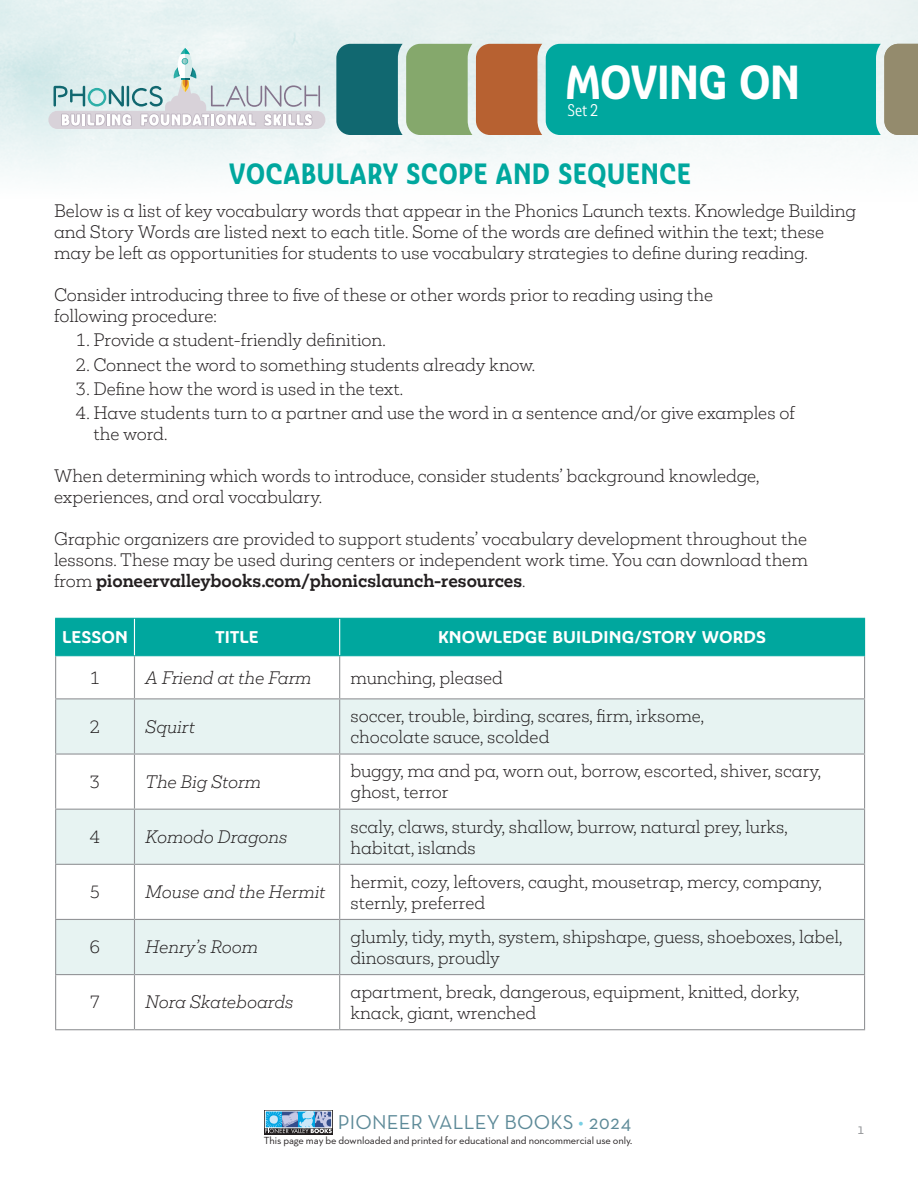
<style>
.page{position:relative;width:918px;height:1188px;background:#fff}
.page>*{position:absolute;margin:0;border:0;box-sizing:border-box;transform-origin:0 0}
.t1{font:46.35px "Ashemore Con Bol";color:#fff}
.Book_Title{font:28.5px "Ashemore Con Bol";letter-spacing:.03em;color:#00a79e}
.t2{font:20.4px "Neutra Text TF";letter-spacing:.01em;color:#5d8a98}
.Numbered_list_1-4{font:300 16.5px/21px "Mokoko";color:#231f20}
.t3{font:italic 300 16.5px "Mokoko";color:#231f20}
.t4{font:16.5px "Ashemore Nor Bol";letter-spacing:.01em;color:#fff}
.t5{font:16.5px "Ashemore Con Reg";color:#fff}
.t6{font:15px "Neutra Text TF";color:#939598}
.t7{font:10.5px "Neutra Text TF";letter-spacing:-.01em;color:#231f20}
.s1{font-weight:700}
.s2{color:#79d0e4}
</style>
<div class="page">
<svg style="left:264px;top:1110px;width:69px;height:24px"></svg>
<svg style="left:265px;top:1113px;width:67px;height:20px"></svg>
<div style="left:265px;top:1111px;width:67px;height:17px;border:1px solid #fff"></div>
<div style="left:0;top:0;width:918px;height:276px;background:#e8f2f2"></div>
<div style="left:0;top:75px;width:918px;height:687px;background:#fff"></div>
<div style="left:48px;top:111px;width:277px;height:18px;background:#d8d2d9;border-radius:9px"></div>
<hr style="left:318px;top:85px;width:2px;height:22px;background:#84748c">
<svg style="left:54px;top:48px;width:264px;height:79px"></svg>
<div style="left:56px;top:619px;width:808px;height:36px;background:#00a79e"></div>
<svg style="left:56px;top:656px;width:808px;height:373px"></svg>
<svg style="left:56px;top:699px;width:808px;height:275px;fill:#e7f3f2"></svg>
<hr style="left:55px;top:656px;width:1px;height:42px;background:#939598">
<hr style="left:134px;top:656px;width:1px;height:42px;background:#939598">
<hr style="left:339px;top:656px;width:1px;height:42px;background:#939598">
<hr style="left:864px;top:656px;width:1px;height:42px;background:#939598">
<hr style="left:55px;top:698px;width:79px;height:1px;background:#939598">
<hr style="left:55px;top:699px;width:1px;height:54px;background:#939598">
<hr style="left:134px;top:698px;width:206px;height:1px;background:#939598">
<hr style="left:134px;top:699px;width:1px;height:54px;background:#939598">
<hr style="left:340px;top:698px;width:525px;height:1px;background:#939598">
<hr style="left:339px;top:699px;width:1px;height:54px;background:#939598">
<hr style="left:864px;top:699px;width:1px;height:54px;background:#939598">
<hr style="left:55px;top:753px;width:79px;height:2px;background:#939598">
<hr style="left:55px;top:755px;width:1px;height:54px;background:#939598">
<hr style="left:134px;top:753px;width:206px;height:2px;background:#939598">
<hr style="left:134px;top:755px;width:1px;height:54px;background:#939598">
<hr style="left:340px;top:753px;width:525px;height:2px;background:#939598">
<hr style="left:339px;top:755px;width:1px;height:54px;background:#939598">
<hr style="left:864px;top:755px;width:1px;height:54px;background:#939598">
<hr style="left:55px;top:809px;width:79px;height:1px;background:#939598">
<hr style="left:55px;top:810px;width:1px;height:54px;background:#939598">
<hr style="left:134px;top:809px;width:206px;height:1px;background:#939598">
<hr style="left:134px;top:810px;width:1px;height:54px;background:#939598">
<hr style="left:340px;top:809px;width:525px;height:1px;background:#939598">
<hr style="left:339px;top:810px;width:1px;height:54px;background:#939598">
<hr style="left:864px;top:810px;width:1px;height:54px;background:#939598">
<hr style="left:55px;top:864px;width:79px;height:1px;background:#939598">
<hr style="left:55px;top:865px;width:1px;height:54px;background:#939598">
<hr style="left:134px;top:864px;width:206px;height:1px;background:#939598">
<hr style="left:134px;top:865px;width:1px;height:54px;background:#939598">
<hr style="left:340px;top:864px;width:525px;height:1px;background:#939598">
<hr style="left:339px;top:865px;width:1px;height:54px;background:#939598">
<hr style="left:864px;top:865px;width:1px;height:54px;background:#939598">
<hr style="left:55px;top:919px;width:79px;height:1px;background:#939598">
<hr style="left:55px;top:920px;width:1px;height:54px;background:#939598">
<hr style="left:134px;top:919px;width:206px;height:1px;background:#939598">
<hr style="left:134px;top:920px;width:1px;height:54px;background:#939598">
<hr style="left:340px;top:919px;width:525px;height:1px;background:#939598">
<hr style="left:339px;top:920px;width:1px;height:54px;background:#939598">
<hr style="left:864px;top:920px;width:1px;height:54px;background:#939598">
<hr style="left:55px;top:974px;width:79px;height:1px;background:#939598">
<hr style="left:55px;top:975px;width:1px;height:54px;background:#939598">
<hr style="left:134px;top:974px;width:206px;height:1px;background:#939598">
<hr style="left:134px;top:975px;width:1px;height:54px;background:#939598">
<hr style="left:340px;top:974px;width:525px;height:1px;background:#939598">
<hr style="left:339px;top:975px;width:1px;height:54px;background:#939598">
<hr style="left:864px;top:975px;width:1px;height:54px;background:#939598">
<hr style="left:55px;top:1029px;width:79px;height:1px;background:#939598">
<hr style="left:134px;top:1029px;width:206px;height:1px;background:#939598">
<hr style="left:340px;top:1029px;width:525px;height:1px;background:#939598">
<hr style="left:339px;top:619px;width:1px;height:36px;background:#fff">
<hr style="left:55px;top:619px;width:1px;height:36px;background:#00a79e">
<hr style="left:55px;top:618px;width:79px;height:1px;background:#00a79e">
<hr style="left:134px;top:618px;width:206px;height:1px;background:#00a79e">
<hr style="left:55px;top:655px;width:79px;height:1px;background:#00a79e">
<hr style="left:134px;top:655px;width:206px;height:1px;background:#00a79e">
<hr style="left:340px;top:618px;width:525px;height:1px;background:#00a79e">
<hr style="left:864px;top:619px;width:1px;height:36px;background:#00a79e">
<hr style="left:340px;top:655px;width:525px;height:1px;background:#00a79e">
<hr style="left:134px;top:619px;width:1px;height:36px;background:#fff">
<svg style="left:336px;top:44px;width:582px;height:91px"></svg>
<p class="t1" style="left:566px;top:54px;width:235px">MOVING ON</p>
<p class="t5" style="left:568px;top:101px;width:32px">Set 2</p>
<p class="Book_Title" style="left:229px;top:156px;width:463px">VOCABULARY SCOPE AND SEQUENCE</p>
<p class="Numbered_list_1-4" style="left:54px;top:200px;width:803px">Below is a list of key vocabulary words that appear in the Phonics Launch texts. Knowledge Building and Story Words are listed next to each title. Some of the words are defined within the text; these may be left as opportunities for students to use vocabulary strategies to define during reading.</p>
<p class="Numbered_list_1-4" style="left:54px;top:284px;width:661px">Consider introducing three to five of these or other words prior to reading using the following procedure:</p>
<p class="Numbered_list_1-4" style="left:76px;top:329px;width:312px">1. Provide a student-friendly definition.</p>
<p class="Numbered_list_1-4" style="left:76px;top:354px;width:461px">2. Connect the word to something students already know.</p>
<p class="Numbered_list_1-4" style="left:76px;top:378px;width:329px">3. Define how the word is used in the text.</p>
<p class="Numbered_list_1-4" style="left:93px;top:402px;width:703px;text-indent:-18px">4. Have students turn to a partner and use the word in a sentence and/or give examples of the word.</p>
<p class="Numbered_list_1-4" style="left:54px;top:465px;width:707px">When determining which words to introduce, consider students’ background knowledge, experiences, and oral vocabulary.</p>
<p class="Numbered_list_1-4" style="left:54px;top:528px;width:755px;text-align:justify">Graphic organizers are provided to support students’ vocabulary development throughout the lessons. These may be used during centers or independent work time. You can download them from <span class="s1">pioneervalleybooks.com/phonicslaunch-resources</span>.</p>
<p class="t4" style="left:62px;top:627px;width:67px">LESSON</p>
<p class="t4" style="left:216px;top:627px;width:45px">TITLE</p>
<p class="t4" style="left:438px;top:627px;width:330px">KNOWLEDGE BUILDING/STORY WORDS</p>
<p class="Numbered_list_1-4" style="left:90px;top:667px;width:12px">1</p>
<p class="t3" style="left:145px;top:666px;width:168px">A Friend at the Farm</p>
<p class="Numbered_list_1-4" style="left:350px;top:667px;width:154px">munching, pleased</p>
<p class="Numbered_list_1-4" style="left:90px;top:716px;width:12px">2</p>
<p class="t3" style="left:145px;top:715px;width:51px">Squirt</p>
<p class="Numbered_list_1-4" style="left:350px;top:705px;width:355px">soccer, trouble, birding, scares, firm, irksome, chocolate sauce, scolded</p>
<p class="Numbered_list_1-4" style="left:90px;top:771px;width:12px">3</p>
<p class="t3" style="left:145px;top:771px;width:117px">The Big Storm</p>
<p class="Numbered_list_1-4" style="left:350px;top:760px;width:472px">buggy, ma and pa, worn out, borrow, escorted, shiver, scary, ghost, terror</p>
<p class="Numbered_list_1-4" style="left:90px;top:826px;width:12px">4</p>
<p class="t3" style="left:145px;top:826px;width:144px">Komodo Dragons</p>
<p class="Numbered_list_1-4" style="left:350px;top:815px;width:439px">scaly, claws, sturdy, shallow, burrow, natural prey, lurks, habitat, islands</p>
<p class="Numbered_list_1-4" style="left:90px;top:881px;width:12px">5</p>
<p class="t3" style="left:145px;top:881px;width:182px">Mouse and the Hermit</p>
<p class="Numbered_list_1-4" style="left:350px;top:871px;width:473px">hermit, cozy, leftovers, caught, mousetrap, mercy, company, sternly, preferred</p>
<p class="Numbered_list_1-4" style="left:90px;top:936px;width:12px">6</p>
<p class="t3" style="left:145px;top:936px;width:114px">Henry’s Room</p>
<p class="Numbered_list_1-4" style="left:350px;top:926px;width:493px">glumly, tidy, myth, system, shipshape, guess, shoeboxes, label, dinosaurs, proudly</p>
<p class="Numbered_list_1-4" style="left:90px;top:991px;width:12px">7</p>
<p class="t3" style="left:145px;top:991px;width:150px">Nora Skateboards</p>
<p class="Numbered_list_1-4" style="left:350px;top:981px;width:450px">apartment, break, dangerous, equipment, knitted, dorky, knack, giant, wrenched</p>
<p class="t2" style="left:338px;top:1110px;width:295px">PIONEER VALLEY BOOKS <span class="s2">•</span> 2024</p>
<p class="t6" style="left:857px;top:1120px;width:9px">1</p>
<p class="t7" style="left:264px;top:1134px;width:370px">This page may be downloaded and printed for educational and noncommercial use only.</p>
</div>
